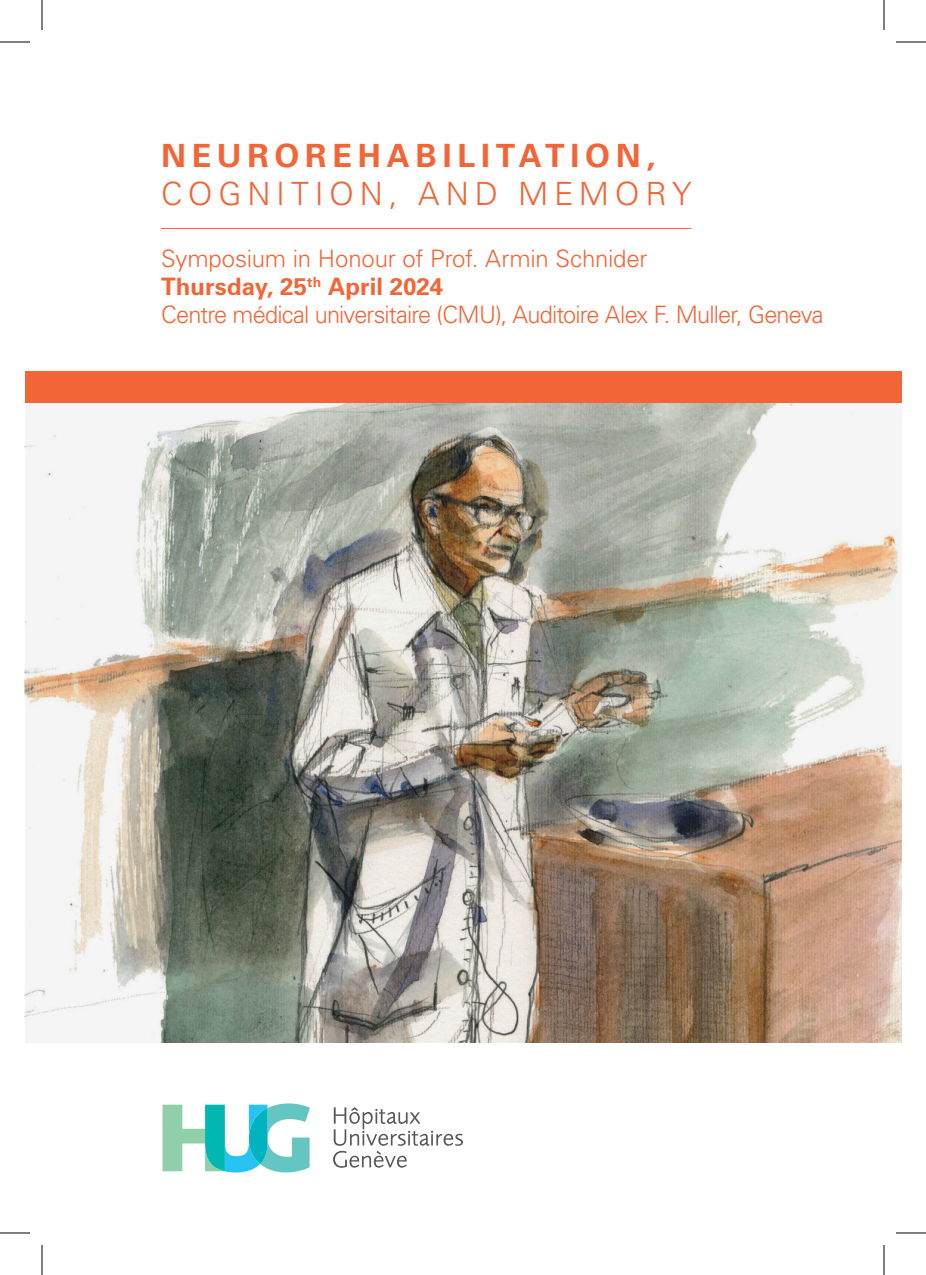
<style>
.page{position:relative;width:926px;height:1275px;background:#fff}
.page>*{position:absolute;margin:0;border:0;box-sizing:border-box;transform-origin:0 0}
.t1{font:700 32px "Univers LT Pro 65";letter-spacing:.18em;color:#f26537}
.t2{font:300 32px "Univers LT Pro 45";letter-spacing:.18em;color:#f26537}
.t3{font:300 24px "Univers LT Pro 45";letter-spacing:-.03em;color:#f26537}
.t4{font:300 24px "Univers LT Pro 45";letter-spacing:-.01em;color:#f26537}
.t5{font:700 24px "Univers LT Pro 65";letter-spacing:.005em;color:#f26537}
</style>
<div class="page">
<img style="left:25px;top:402px;width:876px;height:641px">
<div style="left:25px;top:371px;width:876px;height:31px;background:#f26537"></div>
<hr style="left:161px;top:228px;width:530px;height:1px;background:#f26537">
<svg style="left:162px;top:1103px;width:148px;height:69px"></svg>
<svg style="left:333px;top:1107px;width:130px;height:60px"></svg>
<hr style="left:0;top:42px;width:30px;height:1px;background:#000">
<hr style="left:896px;top:42px;width:30px;height:1px;background:#000">
<hr style="left:0;top:1232px;width:30px;height:1px;background:#000">
<hr style="left:896px;top:1232px;width:30px;height:1px;background:#000">
<hr style="left:42px;top:0;width:1px;height:30px;background:#000">
<hr style="left:42px;top:1245px;width:1px;height:30px;background:#000">
<hr style="left:884px;top:0;width:1px;height:30px;background:#000">
<hr style="left:884px;top:1245px;width:1px;height:30px;background:#000">
<h1 class="t1" style="left:161px;top:133px;width:496px">NEUROREHABILITATION,</h1>
<h1 class="t2" style="left:161px;top:173px;width:532px">COGNITION, AND MEMORY</h1>
<p class="t4" style="left:161px;top:243px;width:488px">Symposium in Honour of Prof. Armin Schnider</p>
<p class="t5" style="left:161px;top:270px;width:284px">Thursday, 25<sup>th</sup> April 2024</p>
<p class="t3" style="left:161px;top:299px;width:664px">Centre médical universitaire (CMU), Auditoire Alex F. Muller, Geneva</p>
</div>
